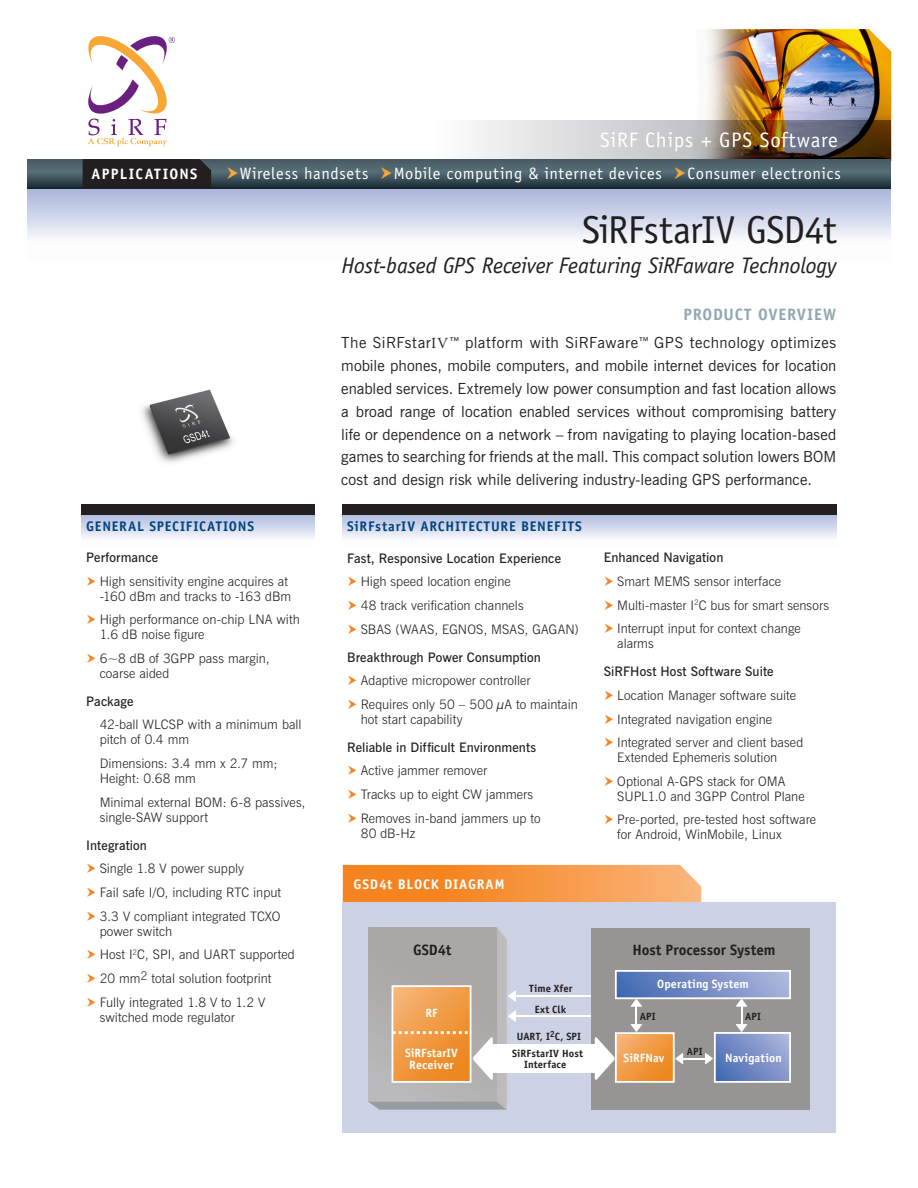
<style>
.page{position:relative;width:918px;height:1188px;background:#fff}
.page>*{position:absolute;margin:0;border:0;box-sizing:border-box;transform-origin:0 0}
.t1{font:39px "Officina Sans Std";letter-spacing:-.025em;color:#231f20}
.t2{font:italic 22.5px "Officina Sans Std";letter-spacing:-.01em;color:#231f20}
.t3{font:21px "Officina Sans Std";letter-spacing:.035em;color:#fff}
.t4{font:16.5px "Officina Sans Std";letter-spacing:.04em;color:#fff}
.t5{font:700 16.5px "Officina Sans Std";letter-spacing:.045em;color:#90a8b2}
.t6{font:15.3px/22.8px "News Gothic BT";color:#231f20;text-align:justify}
.t7{font:700 15px "Officina Sans Std";letter-spacing:-.005em;color:#231f20}
.t8{font:700 15px "Officina Sans Std";color:#fff}
.t9{font:700 13.95px "Officina Sans Std";letter-spacing:.05em;color:#014581}
.t10{font:700 13.95px "Officina Sans Std";letter-spacing:.05em;color:#fff}
.t11{font:300 13.05px/23.7px "News Gothic BT";letter-spacing:.005em;color:#231f20}
.t12{font:600 13.05px "News Gothic BT";letter-spacing:.005em;color:#231f20}
.t13{font:700 12px/12px "Officina Sans Std";letter-spacing:.005em;color:#fff;text-align:center}
.t14{font:700 10.5px/20.7px "Officina Sans Std";letter-spacing:.01em;color:#231f20;text-align:center}
.s1{font-family:"Adobe Garamond Pro"}
.s2{font-weight:400;font-stretch:condensed}
</style>
<div class="page">
<img style="left:117px;top:29px;width:775px;height:142px">
<svg style="left:412px;top:121px;width:478px;height:38px"></svg>
<svg style="left:28px;top:188px;width:862px;height:50px;background:#c9d0e5"></svg>
<svg style="left:28px;top:159px;width:862px;height:29px;background:#42565f"></svg>
<svg style="left:88px;top:32px;width:87px;height:114px"></svg>
<svg style="left:81px;top:514px;width:234px;height:24px;background:#cad0e3"></svg>
<div style="left:81px;top:504px;width:234px;height:10px;background:#231f20"></div>
<svg style="left:342px;top:514px;width:495px;height:24px;background:#cad0e3"></svg>
<div style="left:342px;top:504px;width:495px;height:10px;background:#231f20"></div>
<div style="left:83px;top:159px;width:128px;height:29px;background:#231f20"></div>
<img style="left:142px;top:389px;width:92px;height:74px">
<svg style="left:343px;top:865px;width:358px;height:37px;background:#f69642"></svg>
<div style="left:343px;top:902px;width:493px;height:231px;background:#ccd1e4"></div>
<hr style="left:516px;top:995px;width:75px;height:1px;background:#fff">
<hr style="left:516px;top:1016px;width:75px;height:1px;background:#fff">
<div style="left:591px;top:928px;width:218px;height:181px;background:#969593"></div>
<div style="left:615px;top:970px;width:176px;height:29px;border:2px solid #fff"></div>
<div style="left:487px;top:1044px;width:114px;height:28px;background:#fff"></div>
<svg style="left:595px;top:971px;width:195px;height:111px"></svg>
<div style="left:714px;top:1032px;width:77px;height:51px;border:2px solid #fff"></div>
<svg style="left:368px;top:928px;width:148px;height:182px;background:#c6af99"></svg>
<svg style="left:227px;top:167px;width:11px;height:12px"></svg>
<svg style="left:381px;top:167px;width:11px;height:12px"></svg>
<svg style="left:675px;top:167px;width:10px;height:12px"></svg>
<h3 class="t3" style="left:600px;top:128px;width:239px">SiRF Chips + GPS Software</h3>
<p class="t8" style="left:92px;top:165px;width:20px">Applications</p>
<p class="t4" style="left:240px;top:164px;width:130px">Wireless handsets</p>
<p class="t4" style="left:394px;top:164px;width:270px">Mobile computing &amp; internet devices</p>
<p class="t4" style="left:688px;top:164px;width:155px">Consumer electronics</p>
<h1 class="t1" style="left:582px;top:207px;width:256px">SiRFstarIV GSD4t</h1>
<h2 class="t2" style="left:342px;top:252px;width:497px">Host-based GPS Receiver Featuring SiRFaware Technology</h2>
<p class="t5" style="left:683px;top:304px;width:154px">PRODUCT OVERVIEW</p>
<p class="t6" style="left:341px;top:331px;width:497px">The SiRFstar<span class="s1">IV</span>™ platform with SiRFaware™ GPS technology optimizes mobile phones, mobile computers, and mobile internet devices for location enabled services. Extremely low power consumption and fast location allows a broad range of location enabled services without compromising battery life or dependence on a network – from navigating to playing location-based games to searching for friends at the mall. This compact solution lowers BOM cost and design risk while delivering industry-leading GPS performance.</p>
<p class="t9" style="left:86px;top:517px;width:169px">GENERAL SPECIFICATIONS</p>
<p class="t9" style="left:347px;top:517px;width:191px">SiRFstarIV ARCHITECTURE Benefits</p>
<p class="t12" style="left:86px;top:549px;width:73px">Performance</p>
<p class="t11" style="left:100px;top:573px;width:193px;line-height:15px">High sensitivity engine acquires at -160 dBm and tracks to -163 dBm</p>
<p class="t11" style="left:100px;top:612px;width:202px;line-height:15px">High performance on-chip LNA with<br>1.6 dB noise figure</p>
<p class="t11" style="left:100px;top:651px;width:171px;line-height:15px">6~8 dB of 3GPP pass margin, coarse aided</p>
<p class="t12" style="left:86px;top:693px;width:49px">Package</p>
<p class="t11" style="left:100px;top:717px;width:203px;line-height:15px">42-ball WLCSP with a minimum ball pitch of 0.4 mm</p>
<p class="t11" style="left:100px;top:756px;width:179px;line-height:15px">Dimensions: 3.4 mm x 2.7 mm;<br>Height: 0.68 mm</p>
<p class="t11" style="left:100px;top:795px;width:207px;line-height:15px">Minimal external BOM: 6-8 passives, single-SAW support</p>
<p class="t12" style="left:86px;top:837px;width:62px">Integration</p>
<p class="t11" style="left:100px;top:857px;width:183px">Single 1.8 V power supply<br>Fail safe I/O, including RTC input<br>3.3 V compliant integrated TCXO</p>
<p class="t11" style="left:100px;top:919px;width:197px">power switch<br>Host I<sup>2</sup>C, SPI, and UART supported<br>20 mm<sup>2</sup> total solution footprint<br>Fully integrated 1.8 V to 1.2 V</p>
<p class="t11" style="left:100px;top:1005px;width:137px">switched mode regulator</p>
<p class="t12" style="left:347px;top:550px;width:215px">Fast, Responsive Location Experience</p>
<p class="t11" style="left:361px;top:570px;width:220px">High speed location engine<br>48 track verification channels<br>SBAS (WAAS, EGNOS, MSAS, GAGAN)</p>
<p class="t12" style="left:347px;top:649px;width:195px">Breakthrough Power Consumption</p>
<p class="t11" style="left:361px;top:669px;width:219px">Adaptive micropower controller<br>Requires only 50 – 500 <span class="s2">µ</span>A to maintain</p>
<p class="t11" style="left:361px;top:707px;width:104px">hot start capability</p>
<p class="t12" style="left:347px;top:739px;width:191px">Reliable in Difficult Environments</p>
<p class="t11" style="left:361px;top:759px;width:181px">Active jammer remover<br>Tracks up to eight CW jammers<br>Removes in-band jammers up to</p>
<p class="t11" style="left:361px;top:821px;width:56px">80 dB-Hz</p>
<p class="t10" style="left:354px;top:876px;width:152px">GSD4t BLOCK DIAGRAM</p>
<p class="t7" style="left:413px;top:941px;width:40px">GSD4t</p>
<p class="t13" style="left:425px;top:1007px;width:14px">RF</p>
<p class="t14" style="left:529px;top:978px;width:45px">Time Xfer<br>Ext Clk</p>
<p class="t14" style="left:517px;top:1026px;width:66px">UART, I<sup>2</sup>C, SPI</p>
<p class="t12" style="left:604px;top:550px;width:121px">Enhanced Navigation</p>
<p class="t11" style="left:617px;top:569px;width:213px">Smart MEMS sensor interface<br>Multi-master i <sup>2</sup>c bus for smart sensors<br>Interrupt input for context change</p>
<p class="t11" style="left:617px;top:632px;width:38px">alarms</p>
<p class="t12" style="left:604px;top:664px;width:171px">SiRFHost Host Software Suite</p>
<p class="t11" style="left:617px;top:683px;width:188px">Location Manager software suite<br>Integrated navigation engine<br>Integrated server and client based</p>
<p class="t11" style="left:617px;top:746px;width:170px">Extended Ephemeris solution<br>Optional A-GPS stack for OMA</p>
<p class="t11" style="left:617px;top:784px;width:200px">SUPL1.0 and 3GPP Control Plane<br>Pre-ported, pre-tested host software</p>
<p class="t11" style="left:617px;top:823px;width:166px">for Android, WinMobile, Linux</p>
<p class="t7" style="left:632px;top:941px;width:145px">Host Processor System</p>
<p class="t13" style="left:657px;top:977px;width:93px">Operating System</p>
<p class="t14" style="left:640px;top:1006px;width:17px">API</p>
<p class="t14" style="left:745px;top:1006px;width:17px">API</p>
<p class="t13" style="left:405px;top:1047px;width:54px">SiRFstarIV<br>Receiver</p>
<p class="t14" style="left:687px;top:1041px;width:17px">API</p>
<p class="t14" style="left:512px;top:1048px;width:72px;line-height:11.1px">SiRFstarIV Host<br>Interface</p>
<p class="t13" style="left:725px;top:1051px;width:58px">Navigation</p>
<p class="t13" style="left:624px;top:1051px;width:42px">SiRFNav</p>
</div>
